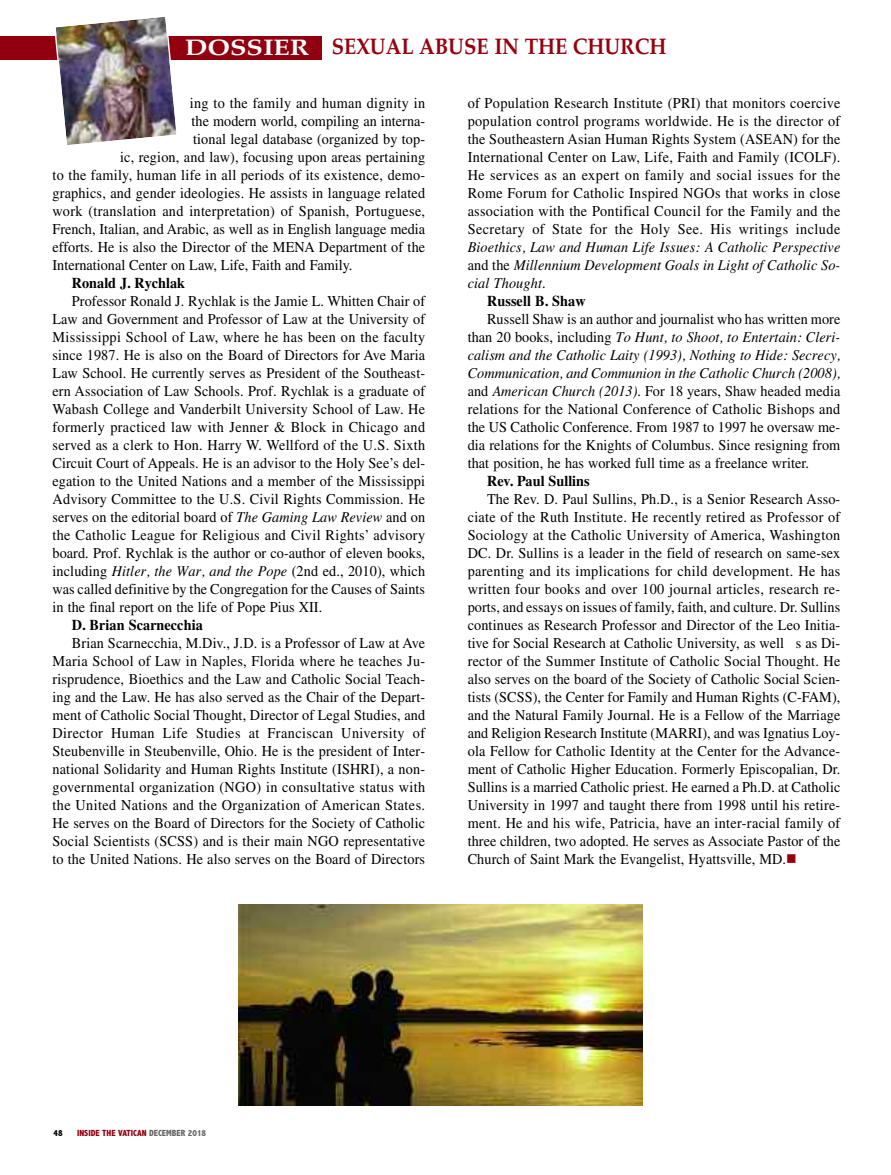
<style>
.page{position:relative;width:891px;height:1175px;background:#fff}
.page>*{position:absolute;margin:0;border:0;box-sizing:border-box;transform-origin:0 0}
.t1{font:700 22.5px "Palatino";color:#96000e;scale:.9 1}
.t2{font:15px/18px "Times";letter-spacing:.01em;color:#000;text-align:justify;scale:.95 1}
.t3{font:italic 15px "Times";letter-spacing:.01em;color:#000;scale:.95 1}
.t4{font:700 15px "Times";color:#000;scale:.95 1}
.t5{font:800 condensed 9px "Abadi";color:#920010}
.t6{font:800 condensed 9px "Abadi";color:#000}
.s1{color:#fff}
.s2{font-style:italic}
.s3{font-style:normal}
.s4{color:#96000e}
.s5{color:#666}
</style>
<div class="page">
<div style="left:0;top:36px;width:60px;height:23px;background:#920010"></div>
<div style="left:124px;top:36px;width:198px;height:23px;background:#920010"></div>
<img style="left:53px;top:17px;width:126px;height:128px">
<img style="left:238px;top:904px;width:405px;height:202px">
<h1 class="t1" style="left:185px;top:33px;width:536px"><span class="s1">DOSSIER</span> SEXUAL ABUSE IN THE CHURCH</h1>
<p class="t2" style="left:190px;top:96px;width:249px">ing to the family and human dignity in</p>
<p class="t2" style="left:192px;top:114px;width:247px">the modern world, compiling an interna-</p>
<p class="t2" style="left:193px;top:132px;width:246px">tional legal database (organized by top-</p>
<p class="t2" style="left:120px;top:150px;width:323px">ic, region, and law), focusing upon areas pertaining</p>
<p class="t2" style="left:53px;top:168px;width:394px">to the family, human life in all periods of its existence, demo-</p>
<p class="t2" style="left:53px;top:186px;width:394px">graphics, and gender ideologies. He assists in language related</p>
<p class="t2" style="left:53px;top:204px;width:394px">work (translation and interpretation) of Spanish, Portuguese,</p>
<p class="t2" style="left:53px;top:222px;width:394px">French, Italian, and Arabic, as well as in English language media</p>
<p class="t2" style="left:53px;top:240px;width:394px">efforts. He is also the Director of the MENA Department of the</p>
<p class="t2" style="left:53px;top:258px;width:317px">International Center on Law, Life, Faith and Family.</p>
<p class="t4" style="left:72px;top:274px;width:121px">Ronald J. Rychlak</p>
<p class="t2" style="left:53px;top:294px;width:394px;text-indent:19px">Professor Ronald J. Rychlak is the Jamie L. Whitten Chair of Law and Government and Professor of Law at the University of Mississippi School of Law, where he has been on the faculty since 1987. He is also on the Board of Directors for Ave Maria Law School. He currently serves as President of the Southeast&shy;ern Association of Law Schools. Prof. Rychlak is a graduate of Wabash College and Vanderbilt University School of Law. He formerly practiced law with Jenner &amp; Block in Chicago and served as a clerk to Hon. Harry W. Wellford of the U.S. Sixth Circuit Court of Appeals. He is an advisor to the Holy See’s del&shy;egation to the United Nations and a member of the Mississippi Advisory Committee to the U.S. Civil Rights Commission. He serves on the editorial board of <span class="s2">The Gaming Law Review</span> and on the Catholic League for Religious and Civil Rights’ advisory board. Prof. Rychlak is the author or co-author of eleven books, including <span class="s2">Hitler, the War, and the Pope</span> (2nd ed., 2010), which was called definitive by the Congregation for the Causes of Saints in the final report on the life of Pope Pius XII.</p>
<p class="t4" style="left:72px;top:616px;width:139px">D. Brian Scarnecchia</p>
<p class="t2" style="left:53px;top:636px;width:394px;text-indent:19px">Brian Scarnecchia, M.Div., J.D. is a Professor of Law at Ave Maria School of Law in Naples, Florida where he teaches Ju&shy;risprudence, Bioethics and the Law and Catholic Social Teach&shy;ing and the Law. He has also served as the Chair of the Depart&shy;ment of Catholic Social Thought, Director of Legal Studies, and Director Human Life Studies at Franciscan University of Steubenville in Steubenville, Ohio. He is the president of Inter&shy;national Solidarity and Human Rights Institute (ISHRI), a non&shy;governmental organization (NGO) in consultative status with the United Nations and the Organization of American States.<br>He serves on the Board of Directors for the Society of Catholic Social Scientists (SCSS) and is their main NGO representative to the United Nations. He also serves on the Board of Directors</p>
<p class="t2" style="left:468px;top:96px;width:394px">of Population Research Institute (PRI) that monitors coercive population control programs worldwide. He is the director of the Southeastern Asian Human Rights System (ASEAN) for the International Center on Law, Life, Faith and Family (ICOLF).<br>He services as an expert on family and social issues for the Rome Forum for Catholic Inspired NGOs that works in close association with the Pontifical Council for the Family and the Secretary of State for the Holy See. His writings include</p>
<p class="t3" style="left:468px;top:238px;width:394px">Bioethics, Law and Human Life Issues: A Catholic Perspective</p>
<p class="t3" style="left:468px;top:256px;width:394px"><span class="s3">and the</span> Millennium Development Goals in Light of Catholic So-</p>
<p class="t3" style="left:468px;top:274px;width:84px">cial Thought<span class="s3">.</span></p>
<p class="t4" style="left:487px;top:292px;width:105px">Russell B. Shaw</p>
<p class="t2" style="left:468px;top:312px;width:394px;text-indent:19px">Russell Shaw is an author and journalist who has written more than 20 books, including <span class="s2">To Hunt, to Shoot, to Entertain: Cleri&shy;calism and the Catholic Laity (1993), Nothing to Hide: Secrecy, Communication, and Communion in the Catholic Church (2008), </span>and <span class="s2">American Church (2013)</span>. For 18 years, Shaw headed media relations for the National Conference of Catholic Bishops and the US Catholic Conference. From 1987 to 1997 he oversaw me&shy;dia relations for the Knights of Columbus. Since resigning from that position, he has worked full time as a freelance writer.</p>
<p class="t4" style="left:487px;top:472px;width:110px">Rev. Paul Sullins</p>
<p class="t2" style="left:468px;top:492px;width:394px;text-indent:19px">The Rev. D. Paul Sullins, Ph.D., is a Senior Research Asso&shy;ciate of the Ruth Institute. He recently retired as Professor of Sociology at the Catholic University of America, Washington DC. Dr. Sullins is a leader in the field of research on same-sex parenting and its implications for child development. He has written four books and over 100 journal articles, research re&shy;ports, and essays on issues of family, faith, and culture. Dr. Sullins continues as Research Professor and Director of the Leo Initia&shy;tive for Social Research at Catholic University, as well s as Di&shy;rector of the Summer Institute of Catholic Social Thought. He also serves on the board of the Society of Catholic Social Scien&shy;tists (SCSS), the Center for Family and Human Rights (C-FAM), and the Natural Family Journal. He is a Fellow of the Marriage and Religion Research Institute (MARRI), and was Ignatius Loy&shy;ola Fellow for Catholic Identity at the Center for the Advance&shy;ment of Catholic Higher Education. Formerly Episcopalian, Dr.<br>Sullins is a married Catholic priest. He earned a Ph.D. at Catholic University in 1997 and taught there from 1998 until his retire&shy;ment. He and his wife, Patricia, have an inter-racial family of three children, two adopted. He serves as Associate Pastor of the Church of Saint Mark the Evangelist, Hyattsville, MD.<span class="s4">■</span></p>
<p class="t6" style="left:53px;top:1127px;width:11px">48</p>
<p class="t5" style="left:77px;top:1127px;width:131px">INSIDE THE VATICAN <span class="s5">DECEMBER 2018</span></p>
</div>
